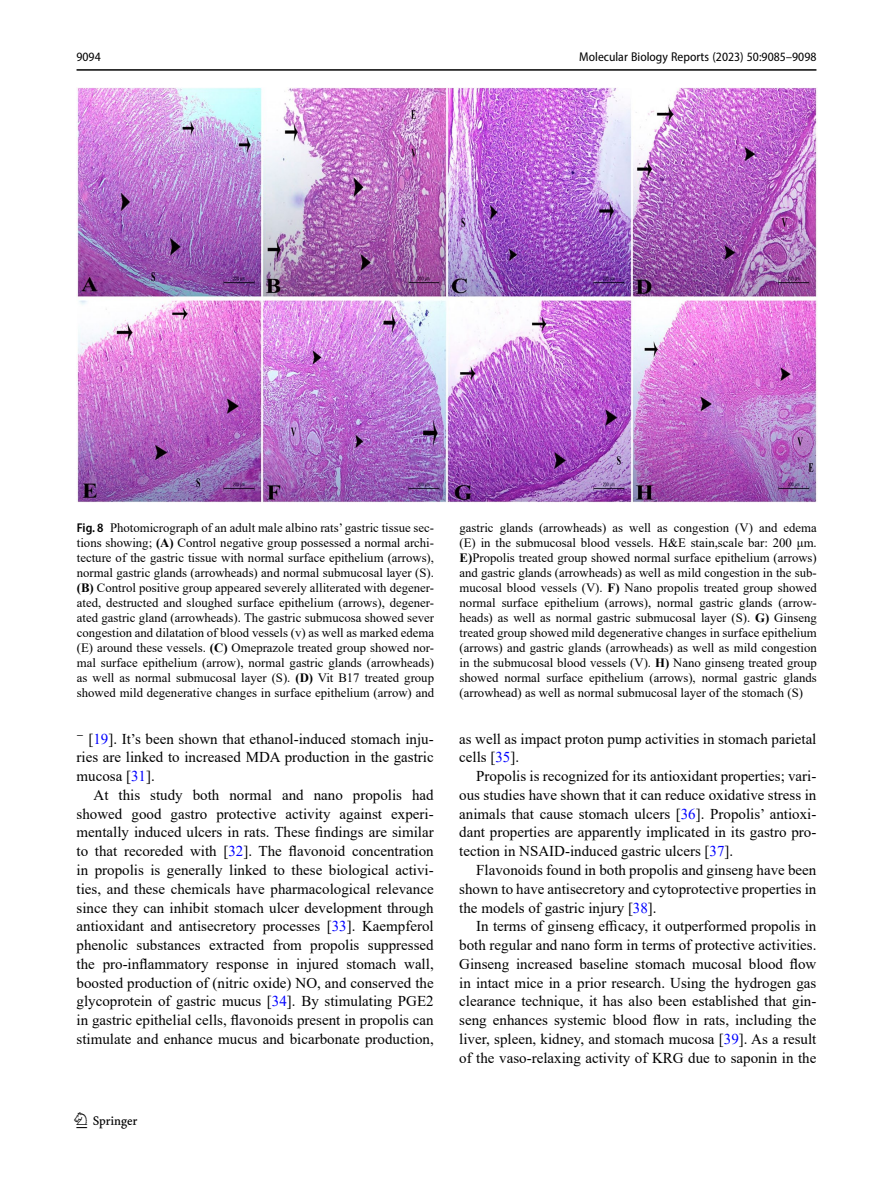
<style>
.page{position:relative;width:893px;height:1187px;background:#fff}
.page>*{position:absolute;margin:0;border:0;box-sizing:border-box;transform-origin:0 0}
.t1{font:22.5px "Springnew";color:#000}
.Body_Text_Indent{font:15px/18.8px "Times New Roman";color:#000;text-align:justify}
.Figure_Caption{font:12.75px/15px "Times New Roman";color:#000;text-align:justify}
.t2{font:semi-condensed 12.75px "Myriad Pro";color:#000}
.s1{font-family:"Myriad Pro";font-weight:600;font-stretch:semi-condensed}
.s2{font-weight:700}
.s3{color:#00f}
</style>
<div class="page">
<hr style="left:77px;top:69px;width:739px;height:2px;background:#000">
<img style="left:77px;top:87px;width:740px;height:416px">
<p class="t2" style="left:77px;top:49px;width:26px">9094</p>
<p class="t2" style="left:579px;top:49px;width:239px">Molecular Biology Reports (2023) 50:9085–9098</p>
<p class="Figure_Caption" style="left:77px;top:519px;width:359px"><span class="s1">Fig. 8</span> Photomicrograph of an adult male albino rats’ gastric tissue sec&shy;tions showing; <span class="s2">(A)</span> Control negative group possessed a normal archi&shy;tecture of the gastric tissue with normal surface epithelium (arrows), normal gastric glands (arrowheads) and normal submucosal layer (S). <span class="s2">(B)</span> Control positive group appeared severely alliterated with degener&shy;ated, destructed and sloughed surface epithelium (arrows), degener&shy;ated gastric gland (arrowheads). The gastric submucosa showed sever congestion and dilatation of blood vessels (v) as well as marked edema (E) around these vessels. <span class="s2">(C)</span> Omeprazole treated group showed nor&shy;mal surface epithelium (arrow), normal gastric glands (arrowheads) as well as normal submucosal layer (S). <span class="s2">(D)</span> Vit B17 treated group showed mild degenerative changes in surface epithelium (arrow) and</p>
<p class="Figure_Caption" style="left:460px;top:519px;width:359px">gastric glands (arrowheads) as well as congestion (V) and edema (E) in the submucosal blood vessels. H&amp;E stain,scale bar: 200 μm.<br><span class="s2">E)</span>Propolis treated group showed normal surface epithelium (arrows) and gastric glands (arrowheads) as well as mild congestion in the sub&shy;mucosal blood vessels (V). <span class="s2">F)</span> Nano propolis treated group showed normal surface epithelium (arrows), normal gastric glands (arrow&shy;heads) as well as normal gastric submucosal layer (S). <span class="s2">G)</span> Ginseng treated group showed mild degenerative changes in surface epithelium (arrows) and gastric glands (arrowheads) as well as mild congestion in the submucosal blood vessels (V). <span class="s2">H)</span> Nano ginseng treated group showed normal surface epithelium (arrows), normal gastric glands (arrowhead) as well as normal submucosal layer of the stomach (S)</p>
<p class="Body_Text_Indent" style="left:77px;top:728px;width:359px"><sup>−</sup> [<span class="s3">19</span>]. It’s been shown that ethanol-induced stomach inju&shy;ries are linked to increased MDA production in the gastric mucosa [<span class="s3">31</span>].</p>
<p class="Body_Text_Indent" style="left:77px;top:785px;width:359px;text-indent:17px">At this study both normal and nano propolis had showed good gastro protective activity against experi&shy;mentally induced ulcers in rats. These findings are similar to that recoreded with [<span class="s3">32</span>]. The flavonoid concentration in propolis is generally linked to these biological activi&shy;ties, and these chemicals have pharmacological relevance since they can inhibit stomach ulcer development through antioxidant and antisecretory processes [<span class="s3">33</span>]. Kaempferol phenolic substances extracted from propolis suppressed the pro-inflammatory response in injured stomach wall, boosted production of (nitric oxide) NO, and conserved the glycoprotein of gastric mucus [<span class="s3">34</span>]. By stimulating PGE2 in gastric epithelial cells, flavonoids present in propolis can stimulate and enhance mucus and bicarbonate production,</p>
<h1 class="t1" style="left:77px;top:1107px;width:63px">1 3</h1>
<p class="Body_Text_Indent" style="left:459px;top:728px;width:359px">as well as impact proton pump activities in stomach parietal cells [<span class="s3">35</span>].</p>
<p class="Body_Text_Indent" style="left:459px;top:766px;width:359px;text-indent:17px">Propolis is recognized for its antioxidant properties; vari&shy;ous studies have shown that it can reduce oxidative stress in animals that cause stomach ulcers [<span class="s3">36</span>]. Propolis’ antioxi&shy;dant properties are apparently implicated in its gastro pro&shy;tection in NSAID-induced gastric ulcers [<span class="s3">37</span>].</p>
<p class="Body_Text_Indent" style="left:459px;top:860px;width:359px;text-indent:17px">Flavonoids found in both propolis and ginseng have been shown to have antisecretory and cytoprotective properties in the models of gastric injury [<span class="s3">38</span>].</p>
<p class="Body_Text_Indent" style="left:459px;top:916px;width:359px;text-indent:17px">In terms of ginseng efficacy, it outperformed propolis in both regular and nano form in terms of protective activities.<br>Ginseng increased baseline stomach mucosal blood flow in intact mice in a prior research. Using the hydrogen gas clearance technique, it has also been established that gin&shy;seng enhances systemic blood flow in rats, including the liver, spleen, kidney, and stomach mucosa [<span class="s3">39</span>]. As a result of the vaso-relaxing activity of KRG due to saponin in the</p>
</div>
